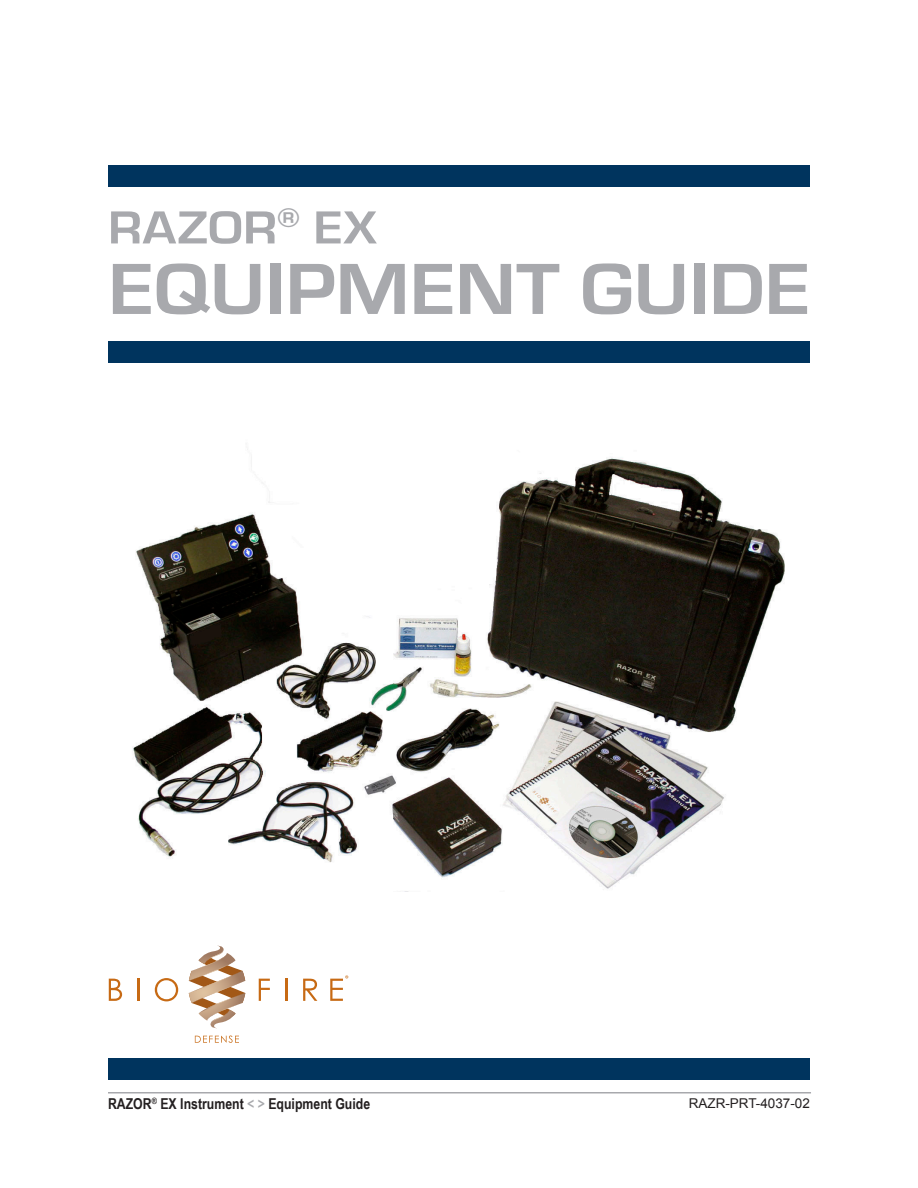
<style>
.page{position:relative;width:918px;height:1188px;background:#fff}
.page>*{position:absolute;margin:0;border:0;box-sizing:border-box;transform-origin:0 0}
.section_headings-BIG{font:700 75px "Eurostile";color:#a8a9ad;scale:1.1 1}
.section_headings-BIG-2{font:700 48px "Eurostile";letter-spacing:.01em;color:#a8a9ad;scale:1.1 1}
.t1{font:700 15px "Arial Narrow";color:#231f20}
.Index_Level_1{font:13.5px "Arial";color:#231f20}
.s1{color:#a8a9ad}
</style>
<div class="page">
<hr style="left:108px;top:1092px;width:703px;height:2px;background:#a8a9ad">
<div style="left:108px;top:165px;width:702px;height:22px;background:#00345e"></div>
<div style="left:108px;top:341px;width:702px;height:22px;background:#00345e"></div>
<div style="left:108px;top:1058px;width:702px;height:22px;background:#00345e"></div>
<img style="left:132px;top:449px;width:653px;height:443px">
<svg style="left:189px;top:945px;width:56px;height:83px"></svg>
<svg style="left:109px;top:979px;width:13px;height:22px"></svg>
<hr style="left:137px;top:979px;width:3px;height:22px;background:#c76a14">
<svg style="left:155px;top:978px;width:23px;height:23px"></svg>
<svg style="left:259px;top:979px;width:11px;height:22px"></svg>
<hr style="left:285px;top:979px;width:2px;height:22px;background:#c76a14">
<svg style="left:303px;top:979px;width:14px;height:22px"></svg>
<svg style="left:195px;top:1036px;width:44px;height:7px"></svg>
<svg style="left:330px;top:975px;width:18px;height:26px"></svg>
<p class="section_headings-BIG-2" style="left:108px;top:193px;width:246px">RAZOR<sup>®</sup> EX</p>
<p class="section_headings-BIG" style="left:108px;top:235px;width:640px">EQUIPMENT GUIDE</p>
<p class="t1" style="left:108px;top:1092px;width:264px">RAZOR<sup>®</sup> EX Instrument <span class="s1">&lt; &gt;</span> Equipment Guide</p>
<p class="Index_Level_1" style="left:689px;top:1094px;width:123px">RAZR-PRT-4037-02</p>
</div>
